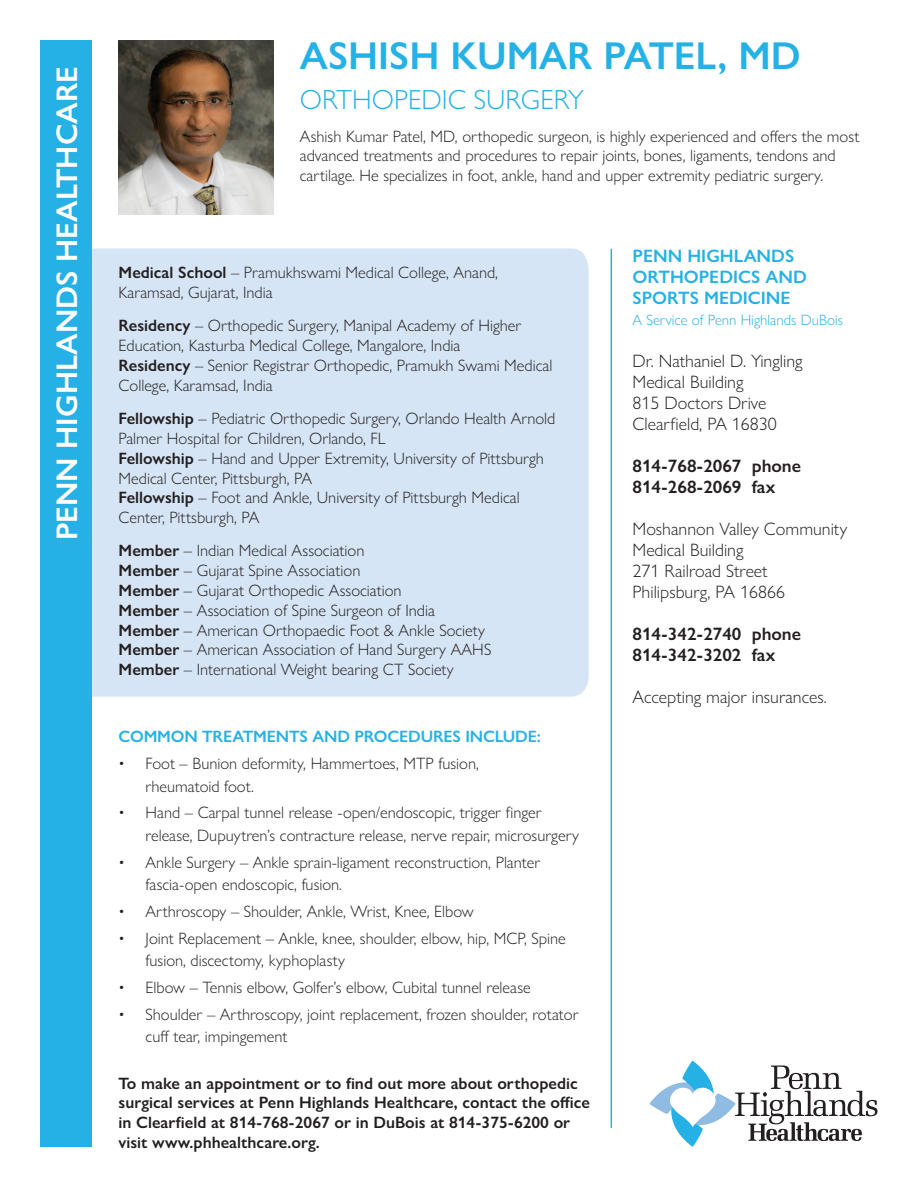
<style>
.page{position:relative;width:918px;height:1188px;background:#fff}
.page>*{position:absolute;margin:0;border:0;box-sizing:border-box;transform-origin:0 0}
.t1{font:600 39px "Gill Sans Nova";color:#26b1e6}
.t2{font:600 30px "Gill Sans Nova";color:#fff}
.t3{font:300 27.75px "Gill Sans Nova";color:#26b1e6}
.t4{font:300 18px/21px "Gill Sans Nova";color:#231f20}
.t5{font:600 18px/21px "Gill Sans Nova";color:#231f20}
.t6{font:600 18px/21px "Gill Sans Nova";color:#26b1e6}
.t7{font:300 16.5px/19.8px "Gill Sans Nova";color:#231f20}
.t8{font:600 16.5px/19.8px "Gill Sans Nova";color:#231f20}
.t9{font:600 16.5px "Gill Sans Nova";letter-spacing:-.01em;color:#26b1e6}
.t10{font:300 15px "Gill Sans Nova";color:#26b1e6}
.s1{font-weight:600}
</style>
<div class="page">
<div style="left:92px;top:248px;width:497px;height:449px;background:#d6e5f5"></div>
<svg style="left:649px;top:1060px;width:228px;height:87px"></svg>
<img style="left:119px;top:40px;width:154px;height:174px">
<div style="left:40px;top:40px;width:52px;height:1108px;background:#26b1e6"></div>
<hr style="left:611px;top:249px;width:1px;height:879px;background:#26b1e6">
<h2 class="t2" style="left:48px;top:540px;width:475px;rotate:-90deg">PENN HIGHLANDS HEALTHCARE</h2>
<h1 class="t1" style="left:300px;top:32px;width:502px">ASHISH KUMAR PATEL, MD</h1>
<h3 class="t3" style="left:300px;top:83px;width:286px">ORTHOPEDIC SURGERY</h3>
<p class="t7" style="left:300px;top:126px;width:561px">Ashish Kumar Patel, MD, orthopedic surgeon, is highly experienced and offers the most advanced treatments and procedures to repair joints, bones, ligaments, tendons and cartilage. He specializes in foot, ankle, hand and upper extremity pediatric surgery.</p>
<p class="t7" style="left:119px;top:263px;width:381px"><span class="s1">Medical School</span> – Pramukhswami Medical College, Anand,<br>Karamsad, Gujarat, India</p>
<p class="t7" style="left:119px;top:316px;width:435px"><span class="s1">Residency</span> – Orthopedic Surgery, Manipal Academy of Higher Education, Kasturba Medical College, Mangalore, India<br><span class="s1">Residency</span> – Senior Registrar Orthopedic, Pramukh Swami Medical College, Karamsad, India</p>
<p class="t7" style="left:119px;top:408px;width:438px"><span class="s1">Fellowship</span> – Pediatric Orthopedic Surgery, Orlando Health Arnold Palmer Hospital for Children, Orlando, FL<br><span class="s1">Fellowship</span> – Hand and Upper Extremity, University of Pittsburgh Medical Center, Pittsburgh, PA<br><span class="s1">Fellowship</span> – Foot and Ankle, University of Pittsburgh Medical Center, Pittsburgh, PA</p>
<p class="t7" style="left:119px;top:541px;width:374px"><span class="s1">Member</span> – Indian Medical Association<br><span class="s1">Member</span> – Gujarat Spine Association<br><span class="s1">Member</span> – Gujarat Orthopedic Association<br><span class="s1">Member</span> – Association of Spine Surgeon of India <span class="s1">Member</span> – American Orthopaedic Foot &amp; Ankle Society <span class="s1">Member</span> – American Association of Hand Surgery AAHS <span class="s1">Member</span> – International Weight bearing CT Society</p>
<p class="t9" style="left:119px;top:726px;width:424px">COMMON TREATMENTS AND PROCEDURES INCLUDE:</p>
<p class="t7" style="left:146px;top:752px;width:335px;line-height:22.5px;text-indent:-27px">• Foot – Bunion deformity, Hammertoes, MTP fusion, rheumatoid foot.</p>
<p class="t7" style="left:146px;top:801px;width:435px;line-height:22.5px;text-indent:-27px">• Hand – Carpal tunnel release -open/endoscopic, trigger finger release, Dupuytren’s contracture release, nerve repair, microsurgery</p>
<p class="t7" style="left:146px;top:851px;width:396px;line-height:22.5px;text-indent:-27px">• Ankle Surgery – Ankle sprain-ligament reconstruction, Planter fascia-open endoscopic, fusion.</p>
<p class="t7" style="left:119px;top:901px;width:357px">• Arthroscopy – Shoulder, Ankle, Wrist, Knee, Elbow</p>
<p class="t7" style="left:146px;top:927px;width:422px;line-height:22.5px;text-indent:-27px">• Joint Replacement – Ankle, knee, shoulder, elbow, hip, MCP, Spine fusion, discectomy, kyphoplasty</p>
<p class="t7" style="left:119px;top:977px;width:414px">• Elbow – Tennis elbow, Golfer’s elbow, Cubital tunnel release</p>
<p class="t7" style="left:146px;top:1003px;width:435px;line-height:22.5px;text-indent:-27px">• Shoulder – Arthroscopy, joint replacement, frozen shoulder, rotator cuff tear, impingement</p>
<p class="t8" style="left:119px;top:1073px;width:473px">To make an appointment or to find out more about orthopedic surgical services at Penn Highlands Healthcare, contact the office in Clearfield at 814-768-2067 or in DuBois at 814-375-6200 or visit www.phhealthcare.org.</p>
<p class="t6" style="left:633px;top:245px;width:176px">PENN HIGHLANDS<br>ORTHOPEDICS AND<br>SPORTS MEDICINE</p>
<p class="t10" style="left:633px;top:311px;width:212px">A Service of Penn Highlands DuBois</p>
<p class="t4" style="left:633px;top:350px;width:172px">Dr. Nathaniel D. Yingling<br>Medical Building<br>815 Doctors Drive<br>Clearfield, PA 16830</p>
<p class="t5" style="left:633px;top:455px;width:170px">814-768-2067 phone<br>814-268-2069 fax</p>
<p class="t4" style="left:633px;top:518px;width:216px">Moshannon Valley Community<br>Medical Building<br>271 Railroad Street<br>Philipsburg, PA 16866</p>
<p class="t5" style="left:633px;top:623px;width:170px">814-342-2740 phone<br>814-342-3202 fax</p>
<p class="t4" style="left:633px;top:686px;width:196px">Accepting major insurances.</p>
</div>
